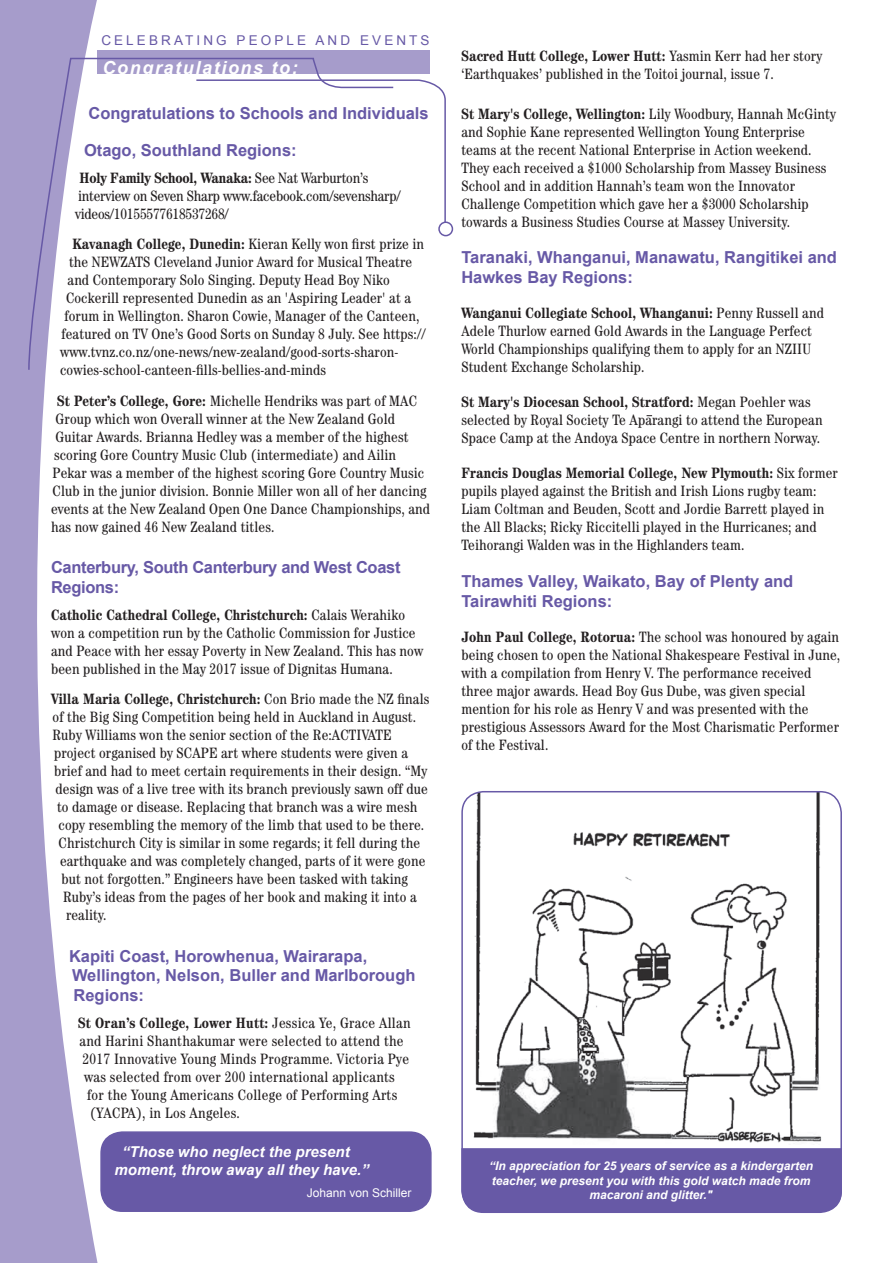
<style>
.page{position:relative;width:893px;height:1263px;background:#fff}
.page>*{position:absolute;margin:0;border:0;box-sizing:border-box;transform-origin:0 0}
.t1{font:italic 700 18px "Arial";letter-spacing:.09em;color:#fff}
.t2{font:700 16.5px/19.8px "Arial";color:#6759a6}
.t3{font:700 16.5px/19.8px "Arial";letter-spacing:-.02em;color:#6759a6}
.t4{font:condensed 15px/18px "Century Std";letter-spacing:.01em;color:#231f20}
.t5{font:condensed 15px/18px "Century Std";letter-spacing:-.01em;color:#231f20}
.t6{font:700 condensed 15px "Century Std";letter-spacing:.01em;color:#231f20}
.t7{font:italic 700 15px/18px "Arial";color:#fff}
.t8{font:13.5px "Arial";letter-spacing:.23em;color:#6759a6}
.t9{font:italic 700 12px/14.4px "Arial";color:#fff;text-align:center}
.t10{font:12px "Arial";color:#fff}
.s1{font-weight:700}
.s2{font-weight:400}
</style>
<div class="page">
<svg style="left:0;top:0;width:98px;height:1263px;fill:#a69ccb"></svg>
<div style="left:97px;top:50px;width:332px;height:24px;background:#a69ccb"></div>
<div style="left:438px;top:221px;width:15px;height:15px;border:2px solid #6759a6;border-radius:50%"></div>
<svg style="left:395px;top:79px;width:52px;height:145px"></svg>
<svg style="left:27px;top:59px;width:368px;height:312px"></svg>
<div style="left:101px;top:1132px;width:330px;height:79px;background:#6759a6;border-radius:21px"></div>
<div style="left:100px;top:1131px;width:332px;height:81px;border:2px solid #6759a6;border-radius:21px"></div>
<img style="left:464px;top:792px;width:375px;height:351px">
<div style="left:461px;top:1147px;width:381px;height:66px;background:#6759a6"></div>
<p class="t8" style="left:101px;top:31px;width:330px">CELEBRATING PEOPLE AND EVENTS</p>
<p class="t1" style="left:103px;top:56px;width:197px">Congratulations to:</p>
<p class="t2" style="left:89px;top:104px;width:342px">Congratulations to Schools and Individuals</p>
<p class="t2" style="left:84px;top:141px;width:214px">Otago, Southland Regions:</p>
<p class="t5" style="left:75px;top:168px;width:327px;text-indent:4px"><span class="s1">Holy Family School, Wanaka:</span> See Nat Warburton’s interview on Seven Sharp www.facebook.com/sevensharp/ videos/10155577618537268/</p>
<p class="t4" style="left:72px;top:235px;width:353px"><span class="s1">Kavanagh College, Dunedin:</span> Kieran Kelly won first prize in</p>
<p class="t4" style="left:69px;top:253px;width:345px">the NEWZATS Cleveland Junior Award for Musical Theatre</p>
<p class="t4" style="left:68px;top:271px;width:324px">and Contemporary Solo Singing. Deputy Head Boy Niko</p>
<p class="t4" style="left:66px;top:289px;width:347px">Cockerill represented Dunedin as an 'Aspiring Leader' at a</p>
<p class="t4" style="left:65px;top:307px;width:356px">forum in Wellington. Sharon Cowie, Manager of the Canteen,</p>
<p class="t4" style="left:62px;top:325px;width:365px">featured on TV One’s Good Sorts on Sunday 8 July. See https://</p>
<p class="t4" style="left:60px;top:343px;width:340px">www.tvnz.co.nz/one-news/new-zealand/good-sorts-sharon-</p>
<p class="t4" style="left:60px;top:361px;width:268px">cowies-school-canteen-fills-bellies-and-minds</p>
<p class="t4" style="left:57px;top:392px;width:361px"><span class="s1">St Peter’s College, Gore:</span> Michelle Hendriks was part of MAC</p>
<p class="t4" style="left:56px;top:410px;width:341px">Group which won Overall winner at the New Zealand Gold</p>
<p class="t4" style="left:56px;top:428px;width:354px">Guitar Awards. Brianna Hedley was a member of the highest</p>
<p class="t4" style="left:54px;top:446px;width:344px">scoring Gore Country Music Club (intermediate) and Ailin</p>
<p class="t4" style="left:53px;top:464px;width:373px">Pekar was a member of the highest scoring Gore Country Music</p>
<p class="t4" style="left:53px;top:482px;width:375px">Club in the junior division. Bonnie Miller won all of her dancing</p>
<p class="t4" style="left:51px;top:500px;width:381px">events at the New Zealand Open One Dance Championships, and</p>
<p class="t4" style="left:51px;top:518px;width:225px">has now gained 46 New Zealand titles.</p>
<p class="t3" style="left:51px;top:558px;width:351px">Canterbury, South Canterbury and West Coast<br>Regions:</p>
<p class="t4" style="left:51px;top:605px;width:374px"><span class="s1">Catholic Cathedral College, Christchurch:</span> Calais Werahiko won a competition run by the Catholic Commission for Justice and Peace with her essay Poverty in New Zealand. This has now been published in the May 2017 issue of Dignitas Humana.</p>
<p class="t6" style="left:51px;top:690px;width:380px">Villa Maria College, Christchurch: <span class="s2">Con Brio made the NZ finals</span></p>
<p class="t4" style="left:53px;top:708px;width:365px">of the Big Sing Competition being held in Auckland in August.</p>
<p class="t4" style="left:53px;top:726px;width:341px">Ruby Williams won the senior section of the Re:ACTIVATE</p>
<p class="t4" style="left:54px;top:744px;width:355px">project organised by SCAPE art where students were given a</p>
<p class="t4" style="left:54px;top:762px;width:375px">brief and had to meet certain requirements in their design. “My</p>
<p class="t4" style="left:56px;top:780px;width:374px">design was of a live tree with its branch previously sawn off due</p>
<p class="t4" style="left:57px;top:798px;width:362px">to damage or disease. Replacing that branch was a wire mesh</p>
<p class="t4" style="left:59px;top:816px;width:367px">copy resembling the memory of the limb that used to be there.</p>
<p class="t4" style="left:59px;top:834px;width:363px">Christchurch City is similar in some regards; it fell during the</p>
<p class="t4" style="left:60px;top:852px;width:367px">earthquake and was completely changed, parts of it were gone</p>
<p class="t4" style="left:62px;top:870px;width:348px">but not forgotten.” Engineers have been tasked with taking</p>
<p class="t4" style="left:63px;top:888px;width:355px">Ruby’s ideas from the pages of her book and making it into a</p>
<p class="t4" style="left:66px;top:906px;width:42px">reality.</p>
<p class="t2" style="left:69px;top:946px;width:348px">Kapiti Coast, Horowhenua, Wairarapa,<br>Wellington, Nelson, Buller and Marlborough<br>Regions:</p>
<p class="t6" style="left:78px;top:1013px;width:334px">St Oran’s College, Lower Hutt: <span class="s2">Jessica Ye, Grace Allan</span></p>
<p class="t4" style="left:80px;top:1031px;width:326px">and Harini Shanthakumar were selected to attend the</p>
<p class="t4" style="left:83px;top:1049px;width:328px">2017 Innovative Young Minds Programme. Victoria Pye</p>
<p class="t4" style="left:84px;top:1067px;width:312px">was selected from over 200 international applicants</p>
<p class="t4" style="left:87px;top:1085px;width:312px">for the Young Americans College of Performing Arts</p>
<p class="t4" style="left:90px;top:1103px;width:151px">(YACPA), in Los Angeles.</p>
<p class="t7" style="left:115px;top:1143px;width:256px;text-indent:8px">“Those who neglect the present moment, throw away all they have.”</p>
<p class="t10" style="left:307px;top:1185px;width:106px">Johann von Schiller</p>
<p class="t4" style="left:461px;top:47px;width:362px"><span class="s1">Sacred Hutt College, Lower Hutt:</span> Yasmin Kerr had her story ‘Earthquakes’ published in the Toitoi journal, issue 7.</p>
<p class="t4" style="left:461px;top:104px;width:376px"><span class="s1">St Mary's College, Wellington:</span> Lily Woodbury, Hannah McGinty and Sophie Kane represented Wellington Young Enterprise teams at the recent National Enterprise in Action weekend.<br>They each received a $1000 Scholarship from Massey Business School and in addition Hannah’s team won the Innovator Challenge Competition which gave her a $3000 Scholarship towards a Business Studies Course at Massey University.</p>
<p class="t2" style="left:461px;top:248px;width:377px">Taranaki, Whanganui, Manawatu, Rangitikei and<br>Hawkes Bay Regions:</p>
<p class="t4" style="left:461px;top:304px;width:364px"><span class="s1">Wanganui Collegiate School, Whanganui:</span> Penny Russell and Adele Thurlow earned Gold Awards in the Language Perfect World Championships qualifying them to apply for an NZIIU Student Exchange Scholarship.</p>
<p class="t4" style="left:461px;top:393px;width:363px"><span class="s1">St Mary's Diocesan School, Stratford:</span> Megan Poehler was selected by Royal Society Te Aparangi to attend the European<br>Space Camp at the Andoya Space Centre in northern Norway.</p>
<p class="t4" style="left:461px;top:464px;width:378px"><span class="s1">Francis Douglas Memorial College, New Plymouth:</span> Six former pupils played against the British and Irish Lions rugby team:<br>Liam Coltman and Beuden, Scott and Jordie Barrett played in the All Blacks; Ricky Riccitelli played in the Hurricanes; and Teihorangi Walden was in the Highlanders team.</p>
<p class="t2" style="left:461px;top:572px;width:333px">Thames Valley, Waikato, Bay of Plenty and<br>Tairawhiti Regions:</p>
<p class="t4" style="left:461px;top:628px;width:380px"><span class="s1">John Paul College, Rotorua:</span> The school was honoured by again being chosen to open the National Shakespeare Festival in June, with a compilation from Henry V. The performance received three major awards. Head Boy Gus Dube, was given special mention for his role as Henry V and was presented with the prestigious Assessors Award for the Most Charismatic Performer of the Festival.</p>
<p class="t9" style="left:489px;top:1159px;width:326px">“In appreciation for 25 years of service as a kindergarten teacher, we present you with this gold watch made from macaroni and glitter."</p>
</div>
